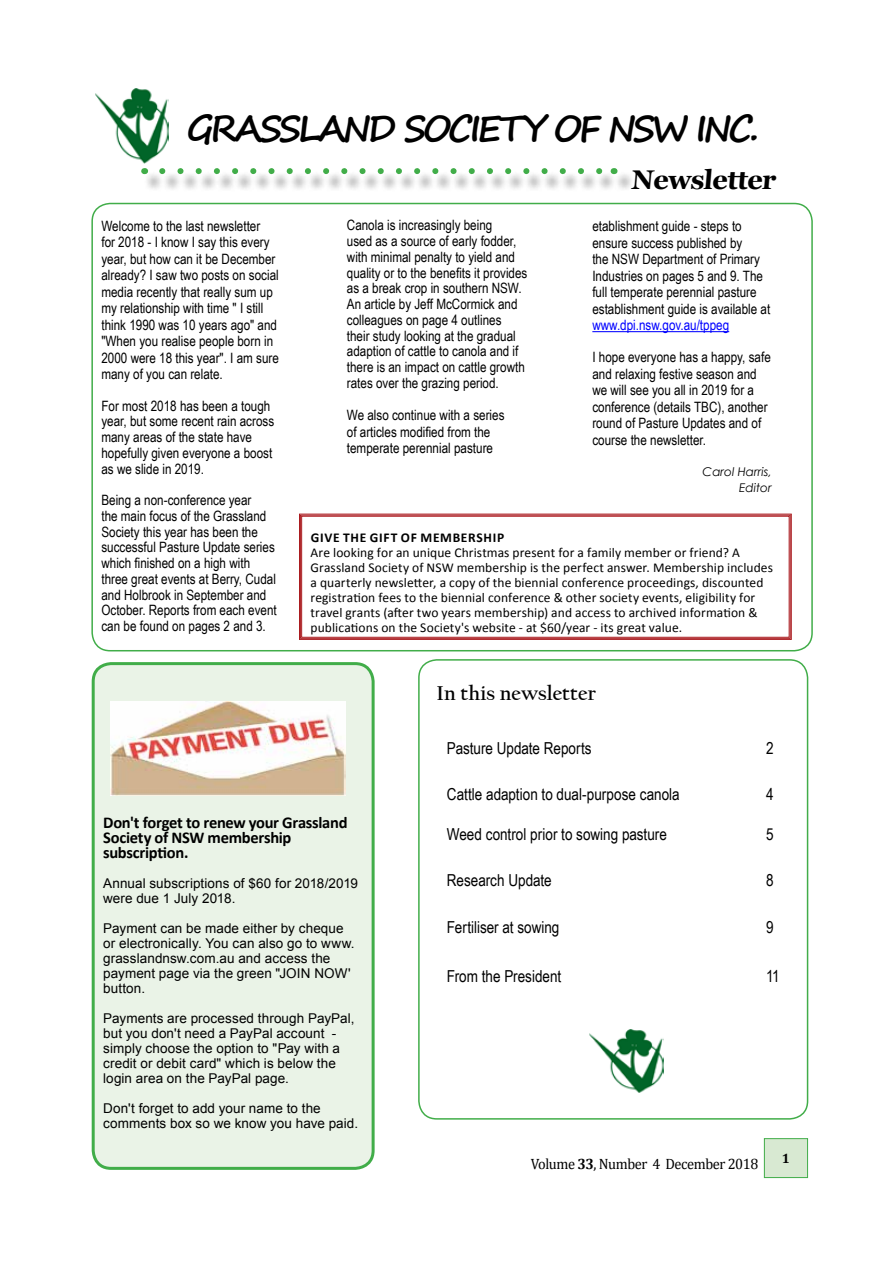
<style>
.page{position:relative;width:893px;height:1263px;background:#fff}
.page>*{position:absolute;margin:0;border:0;box-sizing:border-box;transform-origin:0 0}
.t1{font:700 36px "Segoe Print";letter-spacing:-.1em;color:#000}
.t2{font:700 27px "Georgia";color:#000}
.t3{font:700 21px "Californian FB";color:#000}
.t4{font:16.5px "Arial Narrow";color:#000}
.t5{font:700 16.5px/15px "Calibri";letter-spacing:-.02em;color:#000}
.t6{font:15px "Cambria";letter-spacing:-.03em;color:#000;scale:.96 1}
.t7{font:14.25px/15.8px "Arial Narrow";color:#000}
.t8{font:14.25px "Arial Narrow";color:#00f}
.t9{font:13.5px/15px "Calibri";letter-spacing:.005em;color:#000}
.t10{font:13.5px/15px "Arial";letter-spacing:.005em;color:#000}
.t11{font:700 13.5px "Calibri";letter-spacing:.05em;color:#000}
.t12{font:700 13.5px "Cambria";color:#000}
.t13{font:italic 12px/15.8px "Century Gothic";color:#000;text-align:right}
.s1{font-weight:700}
</style>
<div class="page">
<hr style="left:592px;top:331px;width:137px;height:1px;background:#00f">
<div style="left:91px;top:203px;width:722px;height:448px;border:2px solid #41ad49;border-radius:18px"></div>
<div style="left:764px;top:1138px;width:43px;height:39px;background:#d8e9d2"></div>
<div style="left:764px;top:1138px;width:44px;height:40px;border:1px solid #41ad49"></div>
<div style="left:144px;top:171px;width:491px;height:21px;background:#000;opacity:.75"></div>
<svg style="left:162px;top:168px;width:443px;height:6px"></svg>
<img style="left:96px;top:89px;width:73px;height:75px">
<div style="left:418px;top:659px;width:390px;height:460px;border:2px solid #41ad49;border-radius:18px"></div>
<img style="left:590px;top:1030px;width:74px;height:63px">
<div style="left:93px;top:664px;width:280px;height:504px;background:#eaf3e7;border-radius:18px"></div>
<div style="left:92px;top:662px;width:283px;height:508px;border:3px solid #41ad49;border-radius:18px"></div>
<img style="left:111px;top:702px;width:235px;height:93px">
<svg style="left:299px;top:513px;width:493px;height:127px"></svg>
<div style="left:301px;top:516px;width:489px;height:122px;border:1px solid #aa1a1e"></div>
<h1 class="t1" style="left:186px;top:95px;width:574px">GRASSLAND SOCIETY OF NSW INC.</h1>
<p class="t7" style="left:101px;top:217px;width:179px;line-height:16.5px">Welcome to the last newsletter<br>for 2018 - I know I say this every year, but how can it be December already? I saw two posts on social media recently that really sum up my relationship with time " I still think 1990 was 10 years ago" and "When you realise people born in<br>2000 were 18 this year". I am sure many of you can relate.</p>
<p class="t7" style="left:101px;top:397px;width:174px">For most 2018 has been a tough year, but some recent rain across many areas of the state have hopefully given everyone a boost as we slide in 2019.</p>
<p class="t7" style="left:101px;top:492px;width:177px">Being a non-conference year<br>the main focus of the Grassland<br>Society this year has been the successful Pasture Update series which finished on a high with three great events at Berry, Cudal and Holbrook in September and<br>October. Reports from each event can be found on pages 2 and 3.</p>
<p class="t7" style="left:347px;top:217px;width:182px">Canola is increasingly being<br>used as a source of early fodder, with minimal penalty to yield and quality or to the benefits it provides as a break crop in southern NSW.<br>An article by Jeff McCormick and colleagues on page 4 outlines their study looking at the gradual adaption of cattle to canola and if there is an impact on cattle growth rates over the grazing period.</p>
<p class="t7" style="left:347px;top:406px;width:159px;line-height:16.5px">We also continue with a series of articles modified from the temperate perennial pasture</p>
<h2 class="t2" style="left:631px;top:162px;width:149px">Newsletter</h2>
<p class="t7" style="left:592px;top:217px;width:179px;line-height:16.5px">etablishment guide - steps to ensure success published by<br>the NSW Department of Primary<br>Industries on pages 5 and 9. The full temperate perennial pasture establishment guide is available at</p>
<p class="t8" style="left:592px;top:315px;width:138px">www.dpi.nsw.gov.au/tppeg</p>
<p class="t7" style="left:592px;top:349px;width:180px;line-height:16.5px">I hope everyone has a happy, safe and relaxing festive season and we will see you all in 2019 for a conference (details TBC), another round of Pasture Updates and of course the newsletter.</p>
<p class="t13" style="left:703px;top:464px;width:71px">Carol Harris,<br>Editor</p>
<p class="t11" style="left:311px;top:529px;width:195px">GIVE THE GIFT OF MEMBERSHIP</p>
<p class="t9" style="left:311px;top:545px;width:464px">Are looking for an unique Christmas present for a family member or friend? A Grassland Society of NSW membership is the perfect answer. Membership includes a quarterly newsletter, a copy of the biennial conference proceedings, discounted registration fees to the biennial conference &amp; other society events, eligibility for travel grants (after two years membership) and access to archived information &amp; publications on the Society's website - at $60/year - its great value.</p>
<h3 class="t3" style="left:437px;top:681px;width:161px">In this newsletter</h3>
<p class="t5" style="left:103px;top:814px;width:246px">Don't forget to renew your Grassland<br>Society of NSW membership subscription.</p>
<p class="t10" style="left:103px;top:875px;width:256px">Annual subscriptions of $60 for 2018/2019 were due 1 July 2018.</p>
<p class="t10" style="left:103px;top:920px;width:253px">Payment can be made either by cheque or electronically. You can also go to www. grasslandnsw.com.au and access the payment page via the green "JOIN NOW' button.</p>
<p class="t10" style="left:103px;top:1010px;width:253px">Payments are processed through PayPal, but you don't need a PayPal account - simply choose the option to "Pay with a credit or debit card" which is below the login area on the PayPal page.</p>
<p class="t10" style="left:103px;top:1100px;width:256px">Don't forget to add your name to the comments box so we know you have paid.</p>
<p class="t4" style="left:447px;top:736px;width:146px">Pasture Update Reports</p>
<p class="t4" style="left:766px;top:736px;width:9px">2</p>
<p class="t4" style="left:447px;top:782px;width:234px">Cattle adaption to dual-purpose canola</p>
<p class="t4" style="left:766px;top:782px;width:9px">4</p>
<p class="t4" style="left:447px;top:822px;width:221px">Weed control prior to sowing pasture</p>
<p class="t4" style="left:766px;top:822px;width:9px">5</p>
<p class="t4" style="left:447px;top:867px;width:106px">Research Update</p>
<p class="t4" style="left:766px;top:867px;width:9px">8</p>
<p class="t4" style="left:447px;top:915px;width:114px">Fertiliser at sowing</p>
<p class="t4" style="left:766px;top:915px;width:9px">9</p>
<p class="t4" style="left:447px;top:964px;width:116px">From the President</p>
<p class="t4" style="left:766px;top:964px;width:15px">11</p>
<p class="t6" style="left:531px;top:1155px;width:238px">Volume <span class="s1">33</span>, Number 4 December 2018</p>
<p class="t12" style="left:782px;top:1149px;width:9px">1</p>
</div>
